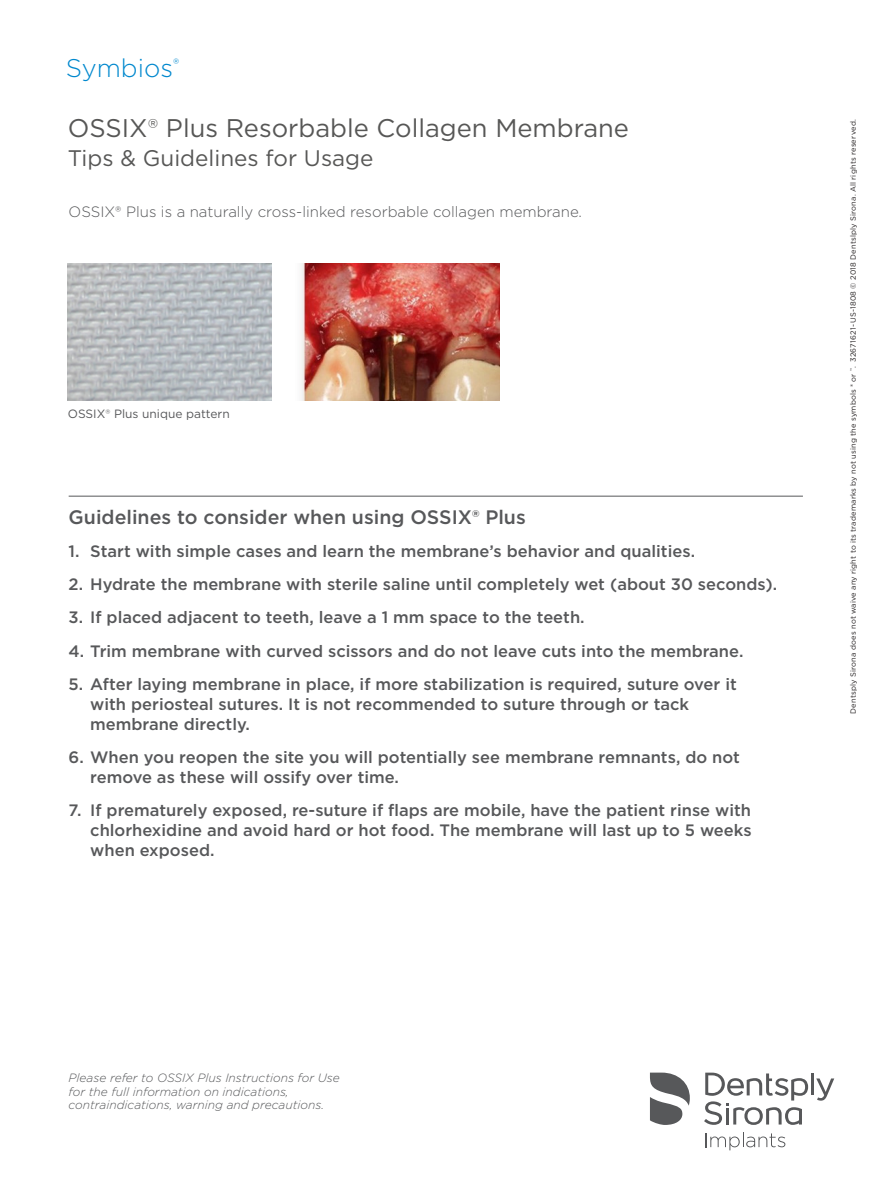
<style>
.page{position:relative;width:893px;height:1191px;background:#fff}
.page>*{position:absolute;margin:0;border:0;box-sizing:border-box;transform-origin:0 0}
.t1{font:25.5px "Gotham";color:#575756}
.t2{font:300 25.5px "Gotham";color:#0088ce}
.t3{font:22.5px "Gotham";color:#575756}
.subhead2{font:500 19.5px "Gotham";color:#57585a}
.t4{font:500 16.5px/19.8px "Gotham";color:#57585a}
.DS_body_text{font:300 15px "Gotham";color:#57585a}
.t5{font:italic 300 12px/13.5px "Gotham";color:#57585a}
.t6{font:12px "Gotham";color:#57585a}
.t7{font:7.5px "Gotham";letter-spacing:.025em;color:#231f20}
.s1{font-weight:300}
</style>
<div class="page">
<hr style="left:811px;top:1073px;width:3px;height:22px;background:#57585a">
<svg style="left:816px;top:1078px;width:18px;height:22px"></svg>
<svg style="left:704px;top:1072px;width:104px;height:53px"></svg>
<svg style="left:650px;top:1072px;width:40px;height:53px"></svg>
<svg style="left:705px;top:1132px;width:80px;height:18px"></svg>
<hr style="left:69px;top:496px;width:734px;height:1px;background:#57585a">
<img style="left:68px;top:263px;width:204px;height:137px">
<img style="left:301px;top:264px;width:198px;height:136px">
<p class="t2" style="left:66px;top:52px;width:115px">Symbios<sup>®</sup></p>
<p class="t1" style="left:68px;top:112px;width:563px">OSSIX<span class="s1">®</span> Plus Resorbable Collagen Membrane</p>
<p class="t3" style="left:68px;top:143px;width:307px">Tips &amp; Guidelines for Usage</p>
<p class="DS_body_text" style="left:69px;top:202px;width:515px">OSSIX® Plus is a naturally cross-linked resorbable collagen membrane.</p>
<p class="t6" style="left:68px;top:406px;width:164px">OSSIX<span class="s1">®</span> Plus unique pattern</p>
<p class="subhead2" style="left:69px;top:504px;width:459px">Guidelines to consider when using OSSIX® Plus</p>
<p class="t4" style="left:69px;top:541px;width:628px">1. Start with simple cases and learn the membrane’s behavior and qualities.</p>
<p class="t4" style="left:69px;top:574px;width:710px">2. Hydrate the membrane with sterile saline until completely wet (about 30 seconds).</p>
<p class="t4" style="left:69px;top:607px;width:518px">3. If placed adjacent to teeth, leave a 1 mm space to the teeth.</p>
<p class="t4" style="left:69px;top:641px;width:676px">4. Trim membrane with curved scissors and do not leave cuts into the membrane.</p>
<p class="t4" style="left:90px;top:674px;width:648px;text-indent:-22px">5. After laying membrane in place, if more stabilization is required, suture over it with periosteal sutures. It is not recommended to suture through or tack membrane directly.</p>
<p class="t4" style="left:90px;top:747px;width:651px;text-indent:-22px">6. When you reopen the site you will potentially see membrane remnants, do not remove as these will ossify over time.</p>
<p class="t4" style="left:90px;top:800px;width:663px;text-align:justify;text-indent:-22px">7. If prematurely exposed, re-suture if flaps are mobile, have the patient rinse with chlorhexidine and avoid hard or hot food. The membrane will last up to 5 weeks when exposed.</p>
<p class="t7" style="left:848px;top:713px;width:596px;rotate:-90deg">Dentsply Sirona does not waive any right to its trademarks by not using the symbols ® or <sup>™</sup>. 32671621-US-1808 © 2018 Dentslply Sirona. All rights reserved.</p>
<p class="t5" style="left:69px;top:1070px;width:273px">Please refer to OSSIX Plus Instructions for Use for the full information on indications, contraindications, warning and precautions.</p>
</div>
